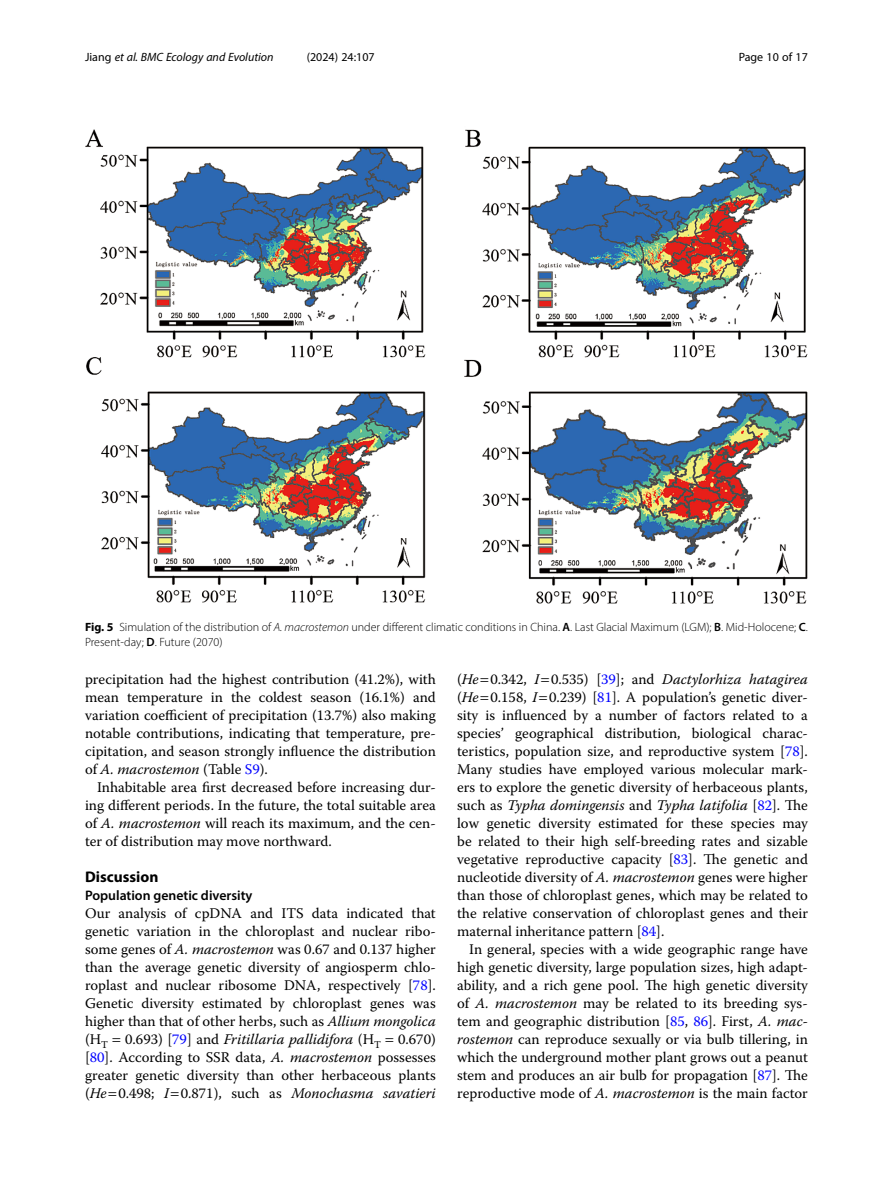
<style>
.page{position:relative;width:893px;height:1191px;background:#fff}
.page>*{position:absolute;margin:0;border:0;box-sizing:border-box;transform-origin:0 0}
.Head_1{font:700 15.45px "Myriad Pro";color:#000}
.Body_Text{font:14.7px/18px "Warnock Pro";color:#000;text-align:justify}
.Body_Text_Indent{font:14.7px/18px "Warnock Pro";color:#000;text-align:justify}
.Head_2_After_1{font:600 13.8px "Myriad Pro";color:#000}
.Figure_Caption{font:300 12px/15px "Myriad Pro";color:#000}
.t1{font:italic 12px "Myriad Pro";color:#000}
.t2{font:12px "Myriad Pro";color:#000}
.s1{font-style:normal}
.s2{font-weight:700}
.s3{font-style:italic}
.s4{font-weight:600}
.s5{color:#00f}
</style>
<div class="page">
<img style="left:85px;top:129px;width:723px;height:474px">
<p class="t1" style="left:85px;top:50px;width:190px"><span class="s1">Jiang</span> et al. BMC Ecology and Evolution</p>
<p class="t2" style="left:307px;top:50px;width:70px">(2024) 24:107</p>
<p class="t2" style="left:739px;top:50px;width:71px">Page 10 of 17</p>
<p class="Figure_Caption" style="left:85px;top:619px;width:724px"><span class="s2">Fig. 5</span> Simulation of the distribution of <span class="s3">A. macrostemon</span> under different climatic conditions in China. <span class="s4">A</span>. Last Glacial Maximum (LGM); <span class="s4">B</span>. Mid-Holocene; <span class="s4">C</span>.<br>Present-day; <span class="s4">D</span>. Future (2070)</p>
<p class="Body_Text" style="left:85px;top:670px;width:352px">precipitation had the highest contribution (41.2%), with mean temperature in the coldest season (16.1%) and variation coefficient of precipitation (13.7%) also making notable contributions, indicating that temperature, pre&shy;cipitation, and season strongly influence the distribution of <span class="s3">A. macrostemon</span> (Table <span class="s5">S9</span>).</p>
<p class="Body_Text_Indent" style="left:85px;top:778px;width:352px;text-indent:12px">Inhabitable area first decreased before increasing dur&shy;ing different periods. In the future, the total suitable area of <span class="s3">A. macrostemon</span> will reach its maximum, and the cen&shy;ter of distribution may move northward.</p>
<p class="Head_1" style="left:85px;top:867px;width:75px">Discussion</p>
<p class="Head_2_After_1" style="left:85px;top:887px;width:169px">Population genetic diversity</p>
<p class="Body_Text" style="left:85px;top:904px;width:352px">Our analysis of cpDNA and ITS data indicated that genetic variation in the chloroplast and nuclear ribo&shy;some genes of <span class="s3">A. macrostemon</span> was 0.67 and 0.137 higher than the average genetic diversity of angiosperm chlo&shy;roplast and nuclear ribosome DNA, respectively [<span class="s5">78</span>].<br>Genetic diversity estimated by chloroplast genes was higher than that of other herbs, such as <span class="s3">Allium mongolica </span>(H<sub>T</sub> 0.693) [<span class="s5">79</span>] and <span class="s3">Fritillaria pallidifora</span> (H<sub>T</sub> 0.670) [<span class="s5">80</span>]. According to SSR data, <span class="s3">A. macrostemon</span> possesses greater genetic diversity than other herbaceous plants (<span class="s3">He</span> 0.498; <span class="s3">I</span> 0.871), such as <span class="s3">Monochasma savatieri</span></p>
<p class="Body_Text" style="left:457px;top:670px;width:352px">(<span class="s3">He</span> 0.342, <span class="s3">I</span> 0.535) [<span class="s5">39</span>]; and <span class="s3">Dactylorhiza hatagirea </span>(<span class="s3">He</span> 0.158, <span class="s3">I</span> 0.239) [<span class="s5">81</span>]. A population’s genetic diver&shy;sity is influenced by a number of factors related to a species’ geographical distribution, biological charac&shy;teristics, population size, and reproductive system [<span class="s5">78</span>].<br>Many studies have employed various molecular mark&shy;ers to explore the genetic diversity of herbaceous plants, such as <span class="s3">Typha domingensis</span> and <span class="s3">Typha latifolia</span> [<span class="s5">82</span>]. The low genetic diversity estimated for these species may be related to their high self-breeding rates and sizable vegetative reproductive capacity [<span class="s5">83</span>]. The genetic and nucleotide diversity of <span class="s3">A. macrostemon</span> genes were higher than those of chloroplast genes, which may be related to the relative conservation of chloroplast genes and their maternal inheritance pattern [<span class="s5">84</span>].</p>
<p class="Body_Text_Indent" style="left:457px;top:940px;width:352px;text-indent:12px">In general, species with a wide geographic range have high genetic diversity, large population sizes, high adapt&shy;ability, and a rich gene pool. The high genetic diversity of <span class="s3">A. macrostemon</span> may be related to its breeding sys&shy;tem and geographic distribution [<span class="s5">85</span>, <span class="s5">86</span>]. First, <span class="s3">A. mac&shy;rostemon</span> can reproduce sexually or via bulb tillering, in which the underground mother plant grows out a peanut stem and produces an air bulb for propagation [<span class="s5">87</span>]. The reproductive mode of <span class="s3">A. macrostemon</span> is the main factor</p>
</div>
